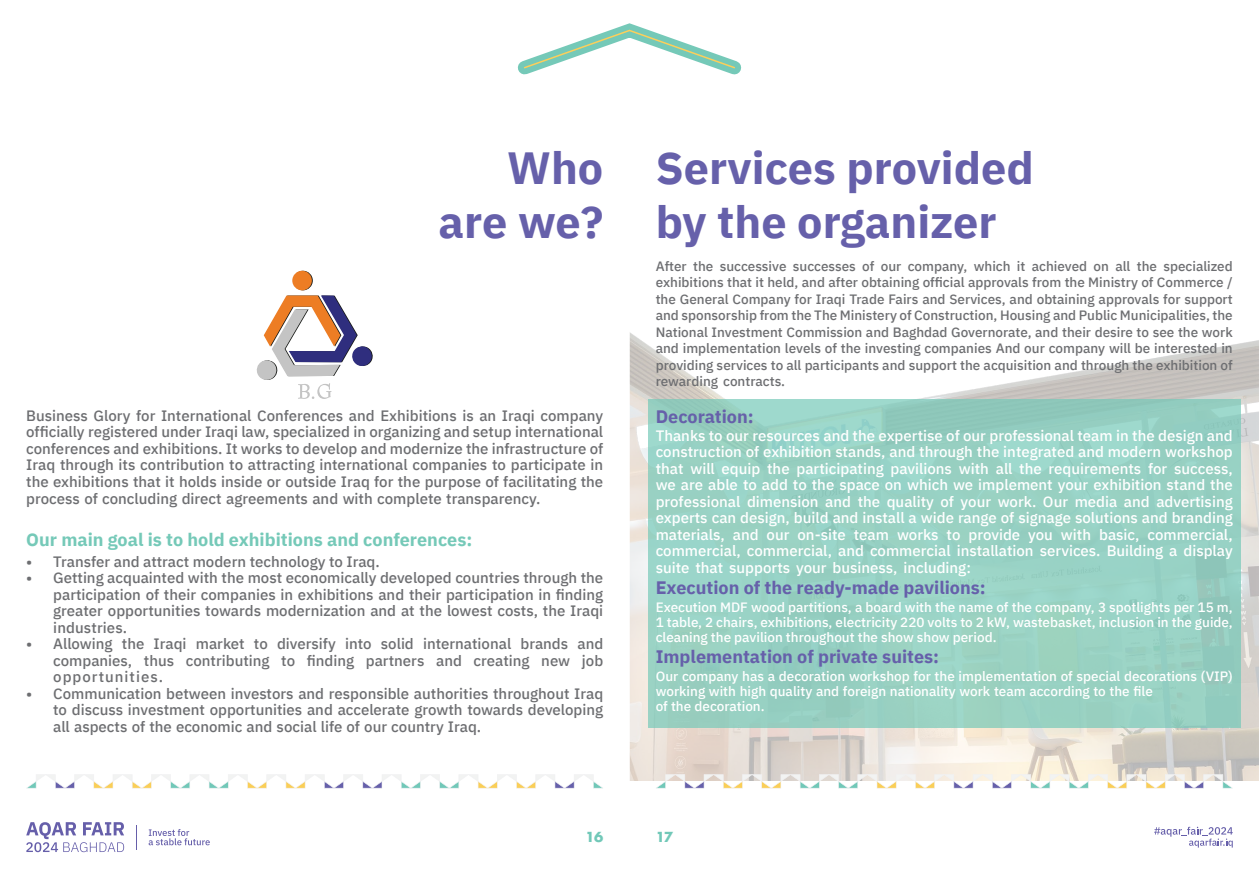
<style>
.page{position:relative;width:1259px;height:893px;background:#fff}
.page>*{position:absolute;margin:0;border:0;box-sizing:border-box;transform-origin:0 0}
.t1{font:700 45px/54px "IBM Plex Sans";color:#6660aa;text-align:right}
.t2{font:700 18px "IBM Plex Sans";color:#6660aa}
.t3{font:700 18px "IBM Plex Sans";color:#75c9b8}
.t4{font:500 15px/16.5px "IBM Plex Sans";color:#6d6e71;text-align:justify}
.t5{font:500 15px/16.5px "IBM Plex Sans";color:#fff;text-align:justify}
.t6{font:500 13.5px/16.5px "IBM Plex Sans";color:#6d6e71;text-align:justify}
.t7{font:500 13.5px/15px "IBM Plex Sans";color:#fff;text-align:justify}
.t8{font:700 13.5px "Futura";color:#71c8b8}
</style>
<div class="page">
<img style="left:629px;top:332px;width:630px;height:449px">
<svg style="left:293px;top:271px;width:20px;height:19px"></svg>
<div style="left:292px;top:271px;width:20px;height:19px;background:#ed7d24;border-radius:50%"></div>
<svg style="left:256px;top:295px;width:117px;height:104px"></svg>
<div style="left:648px;top:399px;width:592px;height:328px;background:#99d1c2"></div>
<svg style="left:1154px;top:827px;width:78px;height:21px"></svg>
<svg style="left:655px;top:774px;width:577px;height:14px"></svg>
<svg style="left:27px;top:774px;width:576px;height:14px"></svg>
<svg style="left:517px;top:23px;width:225px;height:52px"></svg>
<svg style="left:26px;top:822px;width:98px;height:30px"></svg>
<svg style="left:136px;top:825px;width:1px;height:24px"></svg>
<svg style="left:149px;top:829px;width:61px;height:16px"></svg>
<h1 class="t1" style="left:438px;top:137px;width:166px">Who are we?</h1>
<h1 class="t1" style="left:655px;top:137px;width:379px;text-align:left">Services provided by the organizer</h1>
<p class="t4" style="left:26px;top:406px;width:578px">Business Glory for International Conferences and Exhibitions is an Iraqi company officially registered under Iraqi law, specialized in organizing and setup international conferences and exhibitions. It works to develop and modernize the infrastructure of Iraq through its contribution to attracting international companies to participate in the exhibitions that it holds inside or outside Iraq for the purpose of facilitating the process of concluding direct agreements and with complete transparency.</p>
<p class="t3" style="left:26px;top:525px;width:447px">Our main goal is to hold exhibitions and conferences:</p>
<p class="t4" style="left:26px;top:552px;width:355px">• Transfer and attract modern technology to Iraq.</p>
<p class="t4" style="left:53px;top:568px;width:551px;text-indent:-27px">• Getting acquainted with the most economically developed countries through the participation of their companies in exhibitions and their participation in finding greater opportunities towards modernization and at the lowest costs, the Iraqi industries.</p>
<p class="t4" style="left:53px;top:634px;width:551px;text-indent:-27px">• Allowing the Iraqi market to diversify into solid international brands and companies, thus contributing to finding partners and creating new job opportunities.</p>
<p class="t4" style="left:53px;top:684px;width:551px;text-indent:-27px">• Communication between investors and responsible authorities throughout Iraq to discuss investment opportunities and accelerate growth towards developing all aspects of the economic and social life of our country Iraq.</p>
<p class="t6" style="left:656px;top:257px;width:578px">After the successive successes of our company, which it achieved on all the specialized exhibitions that it held, and after obtaining official approvals from the Ministry of Commerce / the General Company for Iraqi Trade Fairs and Services, and obtaining approvals for support and sponsorship from the The Ministery of Construction, Housing and Public Municipalities, the National Investment Commission and Baghdad Governorate, and their desire to see the work and implementation levels of the investing companies And our company will be interested in providing services to all participants and support the acquisition and through the exhibition of rewarding contracts.</p>
<p class="t2" style="left:656px;top:402px;width:100px">Decoration:</p>
<p class="t5" style="left:656px;top:426px;width:578px">Thanks to our resources and the expertise of our professional team in the design and construction of exhibition stands, and through the integrated and modern workshop that will equip the participating pavilions with all the requirements for success, we are able to add to the space on which we implement your exhibition stand the professional dimension and the quality of your work. Our media and advertising experts can design, build and install a wide range of signage solutions and branding materials, and our on-site team works to provide you with basic, commercial, commercial, commercial, and commercial installation services. Building a display suite that supports your business, including:</p>
<p class="t2" style="left:656px;top:573px;width:332px">Execution of the ready-made pavilions:</p>
<p class="t7" style="left:656px;top:598px;width:578px">Execution MDF wood partitions, a board with the name of the company, 3 spotlights per 15 m, 1 table, 2 chairs, exhibitions, electricity 220 volts to 2 kW, wastebasket, inclusion in the guide, cleaning the pavilion throughout the show show period.</p>
<p class="t2" style="left:656px;top:642px;width:285px">Implementation of private suites:</p>
<p class="t7" style="left:656px;top:667px;width:578px;text-align:left">Our company has a decoration workshop for the implementation of special decorations (VIP) working with high quality and foreign nationality work team according to the file<br>of the decoration.</p>
<p class="t8" style="left:585px;top:827px;width:19px">16</p>
<p class="t8" style="left:656px;top:827px;width:19px">17</p>
</div>
